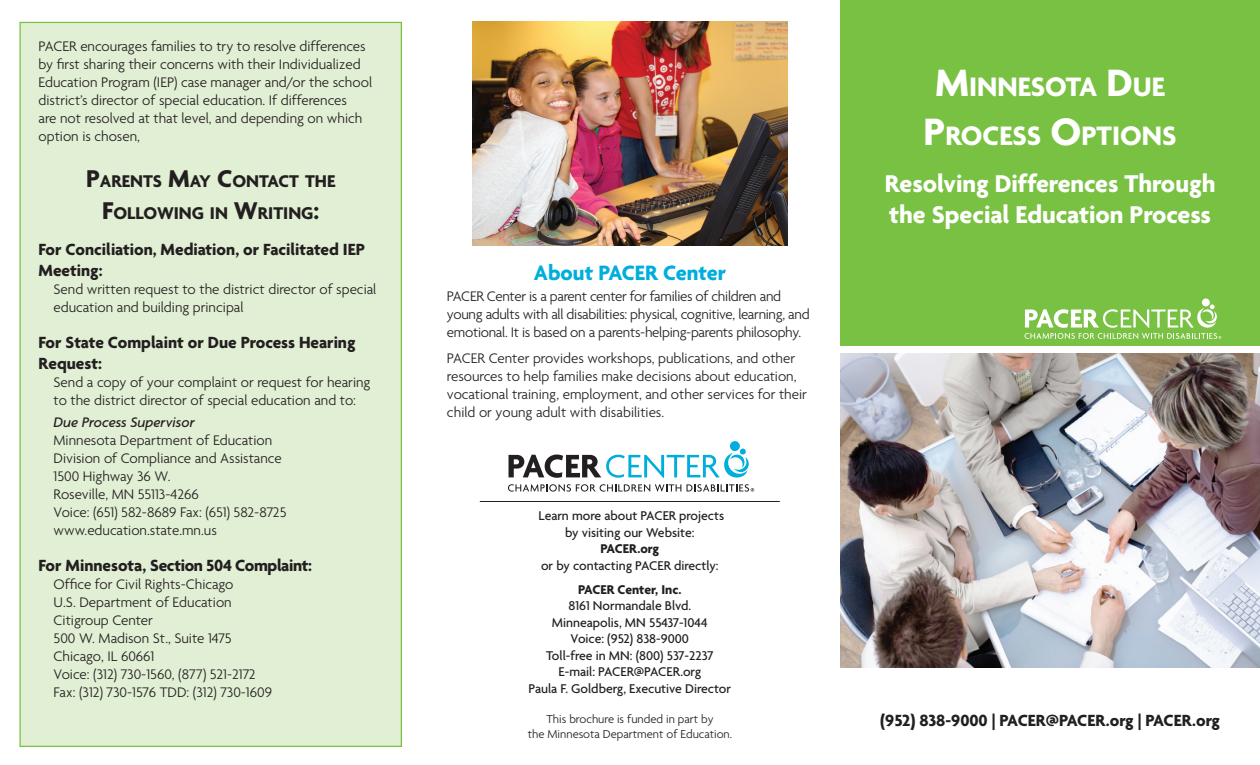
<style>
.page{position:relative;width:1260px;height:765px;background:#fff}
.page>*{position:absolute;margin:0;border:0;box-sizing:border-box;transform-origin:0 0}
.t1{font:700 28.88px/49.5px "Agenda";color:#fff;text-align:center}
.t2{font:700 26.25px/31.5px "Agenda";color:#fff}
.t3{font:700 22.5px "Agenda";color:#00aedc}
.t4{font:700 18.38px/31.5px "Agenda";color:#231f20;text-align:center}
.t5{font:700 17.5px/21px "Agenda";color:#231f20}
.t6{font:700 17.5px "Agenda";letter-spacing:-.02em;color:#231f20}
.t7{font:300 15px/18px "Agenda";color:#231f20}
.t8{font:300 15px/18px "Agenda";letter-spacing:-.02em;color:#231f20}
.t9{font:italic 500 15px "Agenda";color:#231f20}
.t10{font:500 13.75px/16.5px "Agenda";color:#231f20;text-align:center}
.t11{font:700 13.75px "Agenda";color:#231f20}
.t12{font:300 12.5px "Agenda";color:#231f20}
.s1{font-size:26.25px}
.s2{font-size:41.25px}
</style>
<div class="page">
<div style="left:840px;top:0;width:420px;height:345px;background:#79c142"></div>
<div style="left:1202px;top:298px;width:8px;height:8px;background:#fff;border-radius:50%"></div>
<svg style="left:1024px;top:304px;width:197px;height:35px"></svg>
<img style="left:840px;top:354px;width:420px;height:314px">
<svg style="left:508px;top:484px;width:173px;height:8px"></svg>
<div style="left:730px;top:441px;width:10px;height:10px;background:#00aedc;border-radius:50%"></div>
<svg style="left:509px;top:449px;width:240px;height:29px"></svg>
<svg style="left:687px;top:484px;width:67px;height:8px"></svg>
<hr style="left:480px;top:501px;width:300px;height:1px;background:#231f20">
<div style="left:20px;top:22px;width:382px;height:725px;background:#e1efd4;border:1px solid #79c142"></div>
<img style="left:472px;top:22px;width:316px;height:224px">
<p class="t7" style="left:39px;top:37px;width:335px">PACER encourages families to try to resolve differences by first sharing their concerns with their Individualized Education Program (IEP) case manager and/or the school district’s director of special education. If differences<br>are not resolved at that level, and depending on which option is chosen,</p>
<p class="t4" style="left:86px;top:165px;width:251px"><span class="s1">P</span>ARENTS <span class="s1">M</span>AY <span class="s1">C</span>ONTACT THE<br><span class="s1">F</span>OLLOWING IN <span class="s1">W</span>RITING<span class="s1">:</span></p>
<p class="t5" style="left:39px;top:238px;width:328px">For Conciliation, Mediation, or Facilitated IEP<br>Meeting:</p>
<p class="t7" style="left:54px;top:280px;width:324px">Send written request to the district director of special education and building principal</p>
<p class="t5" style="left:39px;top:331px;width:318px">For State Complaint or Due Process Hearing<br>Request:</p>
<p class="t7" style="left:54px;top:373px;width:318px">Send a copy of your complaint or request for hearing to the district director of special education and to:</p>
<p class="t9" style="left:54px;top:413px;width:143px">Due Process Supervisor</p>
<p class="t7" style="left:54px;top:431px;width:234px">Minnesota Department of Education<br>Division of Compliance and Assistance<br>1500 Highway 36 W.<br>Roseville, MN 55113-4266<br>Voice: (651) 582-8689 Fax: (651) 582-8725 www.education.state.mn.us</p>
<p class="t6" style="left:39px;top:554px;width:275px">For Minnesota, Section 504 Complaint:</p>
<p class="t7" style="left:54px;top:575px;width:220px">Office for Civil Rights-Chicago<br>U.S. Department of Education<br>Citigroup Center<br>500 W. Madison St., Suite 1475<br>Chicago, IL 60661<br>Voice: (312) 730-1560, (877) 521-2172<br>Fax: (312) 730-1576 TDD: (312) 730-1609</p>
<h3 class="t3" style="left:534px;top:259px;width:194px">About PACER Center</h3>
<p class="t8" style="left:447px;top:287px;width:364px">PACER Center is a parent center for families of children and young adults with all disabilities: physical, cognitive, learning, and emotional. It is based on a parents-helping-parents philosophy.</p>
<p class="t7" style="left:447px;top:349px;width:361px">PACER Center provides workshops, publications, and other resources to help families make decisions about education, vocational training, employment, and other services for their child or young adult with disabilities.</p>
<h1 class="t1" style="left:924px;top:61px;width:254px"><span class="s2">M</span>INNESOTA <span class="s2">D</span>UE<br><span class="s2">P</span>ROCESS <span class="s2">O</span>PTIONS</h1>
<h2 class="t2" style="left:885px;top:167px;width:332px">Resolving Differences Through the Special Education Process</h2>
<p class="t10" style="left:539px;top:507px;width:187px">Learn more about PACER projects by visiting our Website:</p>
<p class="t11" style="left:601px;top:540px;width:60px">PACER.org</p>
<p class="t10" style="left:541px;top:557px;width:179px">or by contacting PACER directly:</p>
<p class="t11" style="left:578px;top:581px;width:105px">PACER Center, Inc.</p>
<p class="t10" style="left:529px;top:597px;width:204px">8161 Normandale Blvd.<br>Minneapolis, MN 55437-1044<br>Voice: (952) 838-9000<br>Toll-free in MN: (800) 537-2237<br>E-mail: PACER@PACER.org<br>Paula F. Goldberg, Executive Director</p>
<p class="t12" style="left:546px;top:711px;width:169px">This brochure is funded in part by</p>
<p class="t5" style="left:880px;top:710px;width:341px">(952) 838-9000 | PACER@PACER.org | PACER.org</p>
<p class="t12" style="left:528px;top:726px;width:206px">the Minnesota Department of Education.</p>
</div>
